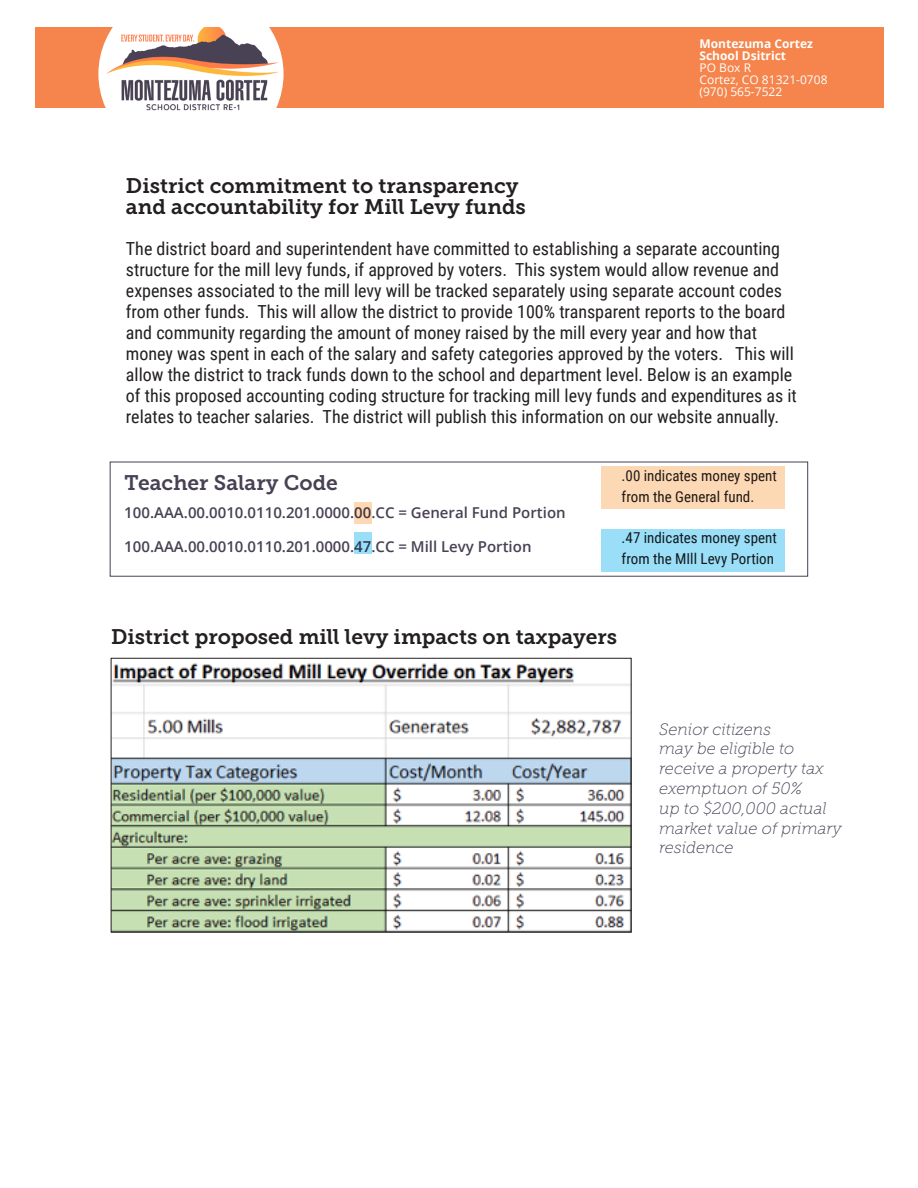
<style>
.page{position:relative;width:918px;height:1188px;background:#fff}
.page>*{position:absolute;margin:0;border:0;box-sizing:border-box;transform-origin:0 0}
.Paragraph_Style_1{font:21px/21px "Museo Slab 700";color:#231f20}
.t1{font:21px "Museo Slab 700";color:#484154}
.Paragraph_Style_1-2{font:18px/21px "Roboto Condensed";color:#231f20}
.t2{font:italic 16.5px/19.8px "Museo Slab 100";color:#484154}
.t3{font:600 15px "Open Sans";color:#484154}
.Paragraph_Style_1-3{font:15px/21px "Roboto Condensed";color:#231f20}
.t4{font:700 12px/12px "Open Sans";color:#fff}
.t5{font:12px "Open Sans";color:#fff}
.s1{font-weight:400}
</style>
<div class="page">
<img style="left:113px;top:663px;width:517px;height:267px">
<div style="left:111px;top:658px;width:521px;height:274px;border:1px solid #231f20"></div>
<div style="left:354px;top:502px;width:18px;height:22px;background:#fcd8b4"></div>
<div style="left:354px;top:533px;width:17px;height:21px;background:#9adef8"></div>
<div style="left:601px;top:467px;width:184px;height:42px;background:#fcd8b4"></div>
<div style="left:601px;top:530px;width:184px;height:42px;background:#9adef8"></div>
<div style="left:110px;top:462px;width:698px;height:115px;border:1px solid #484154"></div>
<div style="left:35px;top:27px;width:848px;height:81px;background:#f5854c"></div>
<img style="left:101px;top:27px;width:183px;height:84px">
<p class="t4" style="left:700px;top:37px;width:115px">Montezuma Cortez<br>School Dsitrict<br><span class="s1">PO Box R</span></p>
<p class="t5" style="left:700px;top:71px;width:130px">Cortez, CO 81321-0708</p>
<p class="t5" style="left:700px;top:83px;width:84px">(970) 565-7522</p>
<p class="Paragraph_Style_1" style="left:126px;top:175px;width:401px">District commitment to transparency and accountability for Mill Levy funds</p>
<p class="Paragraph_Style_1-2" style="left:126px;top:237px;width:672px">The district board and superintendent have committed to establishing a separate accounting structure for the mill levy funds, if approved by voters. This system would allow revenue and expenses associated to the mill levy will be tracked separately using separate account codes from other funds. This will allow the district to provide 100% transparent reports to the board and community regarding the amount of money raised by the mill every year and how that money was spent in each of the salary and safety categories approved by the voters. This will allow the district to track funds down to the school and department level. Below is an example of this proposed accounting coding structure for tracking mill levy funds and expenditures as it relates to teacher salaries. The district will publish this information on our website annually.</p>
<p class="t1" style="left:125px;top:470px;width:215px">Teacher Salary Code</p>
<p class="t3" style="left:124px;top:502px;width:443px">100.AAA.00.0010.0110.201.0000.00.CC = General Fund Portion</p>
<p class="t3" style="left:124px;top:537px;width:409px">100.AAA.00.0010.0110.201.0000.47.CC = Mill Levy Portion</p>
<p class="Paragraph_Style_1-3" style="left:622px;top:464px;width:157px">.00 indicates money spent from the General fund.</p>
<p class="Paragraph_Style_1-3" style="left:622px;top:527px;width:157px">.47 indicates money spent from the MIll Levy Portion</p>
<p class="Paragraph_Style_1" style="left:111px;top:626px;width:508px">District proposed mill levy impacts on taxpayers</p>
<p class="t2" style="left:659px;top:719px;width:184px">Senior citizens<br>may be eligible to receive a property tax exemptuon of 50%<br>up to $200,000 actual market value of primary residence</p>
</div>
